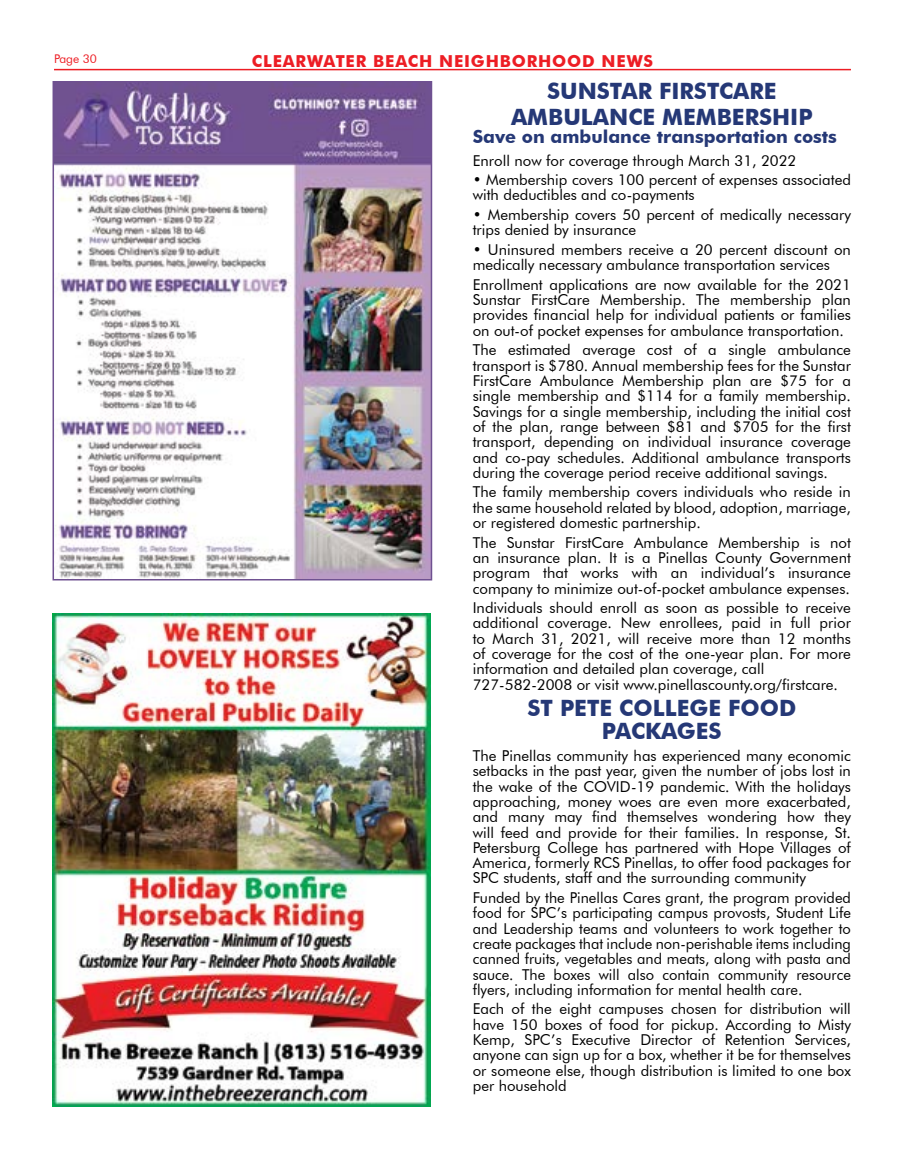
<style>
.page{position:relative;width:905px;height:1161px;background:#fff}
.page>*{position:absolute;margin:0;border:0;box-sizing:border-box;transform-origin:0 0}
.t1{font:700 22.5px/26.8px "Futura BT";color:#253876;text-align:center}
.t2{font:700 18px "Futura BT";color:#253876}
.t3{font:700 16.5px "Futura BT";letter-spacing:.05em;color:#ed1d24}
.t4{font:15px/15.3px "Futura BT";color:#000;text-align:justify}
.t5{font:12px "Futura BT";color:#ed1d24}
</style>
<div class="page">
<hr style="left:54px;top:69px;width:796px;height:1px;background:#ed1d24">
<img style="left:55px;top:84px;width:374px;height:493px">
<div style="left:52px;top:81px;width:380px;height:499px;border:2px solid #6f5191"></div>
<img style="left:53px;top:613px;width:377px;height:494px">
<p class="t5" style="left:54px;top:52px;width:44px">Page 30</p>
<p class="t3" style="left:252px;top:52px;width:402px">CLEARWATER BEACH NEIGHBORHOOD NEWS</p>
<h1 class="t1" style="left:511px;top:77px;width:303px">SUNSTAR FIRSTCARE<br>AMBULANCE MEMBERSHIP</h1>
<p class="t2" style="left:472px;top:126px;width:366px">Save on ambulance transportation costs</p>
<p class="t4" style="left:472px;top:152px;width:325px">Enroll now for coverage through March 31, 2022</p>
<p class="t4" style="left:472px;top:172px;width:379px">• Membership covers 100 percent of expenses associated with deductibles and co-payments</p>
<p class="t4" style="left:472px;top:207px;width:379px">• Membership covers 50 percent of medically necessary trips denied by insurance</p>
<p class="t4" style="left:472px;top:242px;width:379px">• Uninsured members receive a 20 percent discount on medically necessary ambulance transportation services</p>
<p class="t4" style="left:472px;top:277px;width:380px">Enrollment applications are now available for the 2021<br>Sunstar FirstCare Membership. The membership plan provides financial help for individual patients or families on out-of pocket expenses for ambulance transportation.</p>
<p class="t4" style="left:472px;top:342px;width:380px">The estimated average cost of a single ambulance transport is $780. Annual membership fees for the Sunstar FirstCare Ambulance Membership plan are $75 for a single membership and $114 for a family membership.<br>Savings for a single membership, including the initial cost of the plan, range between $81 and $705 for the first transport, depending on individual insurance coverage and co-pay schedules. Additional ambulance transports during the coverage period receive additional savings.</p>
<p class="t4" style="left:472px;top:484px;width:379px">The family membership covers individuals who reside in the same household related by blood, adoption, marriage, or registered domestic partnership.</p>
<p class="t4" style="left:472px;top:535px;width:380px">The Sunstar FirstCare Ambulance Membership is not an insurance plan. It is a Pinellas County Government program that works with an individual’s insurance company to minimize out-of-pocket ambulance expenses.</p>
<p class="t4" style="left:472px;top:600px;width:380px;text-align:left">Individuals should enroll as soon as possible to receive additional coverage. New enrollees, paid in full prior to March 31, 2021, will receive more than 12 months of coverage for the cost of the one-year plan. For more information and detailed plan coverage, call 727-582-2008 or visit www.pinellascounty.org/firstcare.</p>
<h1 class="t1" style="left:527px;top:697px;width:270px;line-height:22.5px">ST PETE COLLEGE FOOD<br>PACKAGES</h1>
<p class="t4" style="left:472px;top:748px;width:380px">The Pinellas community has experienced many economic setbacks in the past year, given the number of jobs lost in the wake of the COVID-19 pandemic. With the holidays approaching, money woes are even more exacerbated, and many may find themselves wondering how they will feed and provide for their families. In response, St.<br>Petersburg College has partnered with Hope Villages of America, formerly RCS Pinellas, to offer food packages for SPC students, staff and the surrounding community</p>
<p class="t4" style="left:472px;top:890px;width:380px">Funded by the Pinellas Cares grant, the program provided food for SPC’s participating campus provosts, Student Life and Leadership teams and volunteers to work together to create packages that include non-perishable items including canned fruits, vegetables and meats, along with pasta and sauce. The boxes will also contain community resource flyers, including information for mental health care.</p>
<p class="t4" style="left:472px;top:1001px;width:380px">Each of the eight campuses chosen for distribution will have 150 boxes of food for pickup. According to Misty Kemp, SPC’s Executive Director of Retention Services, anyone can sign up for a box, whether it be for themselves or someone else, though distribution is limited to one box per household</p>
</div>
